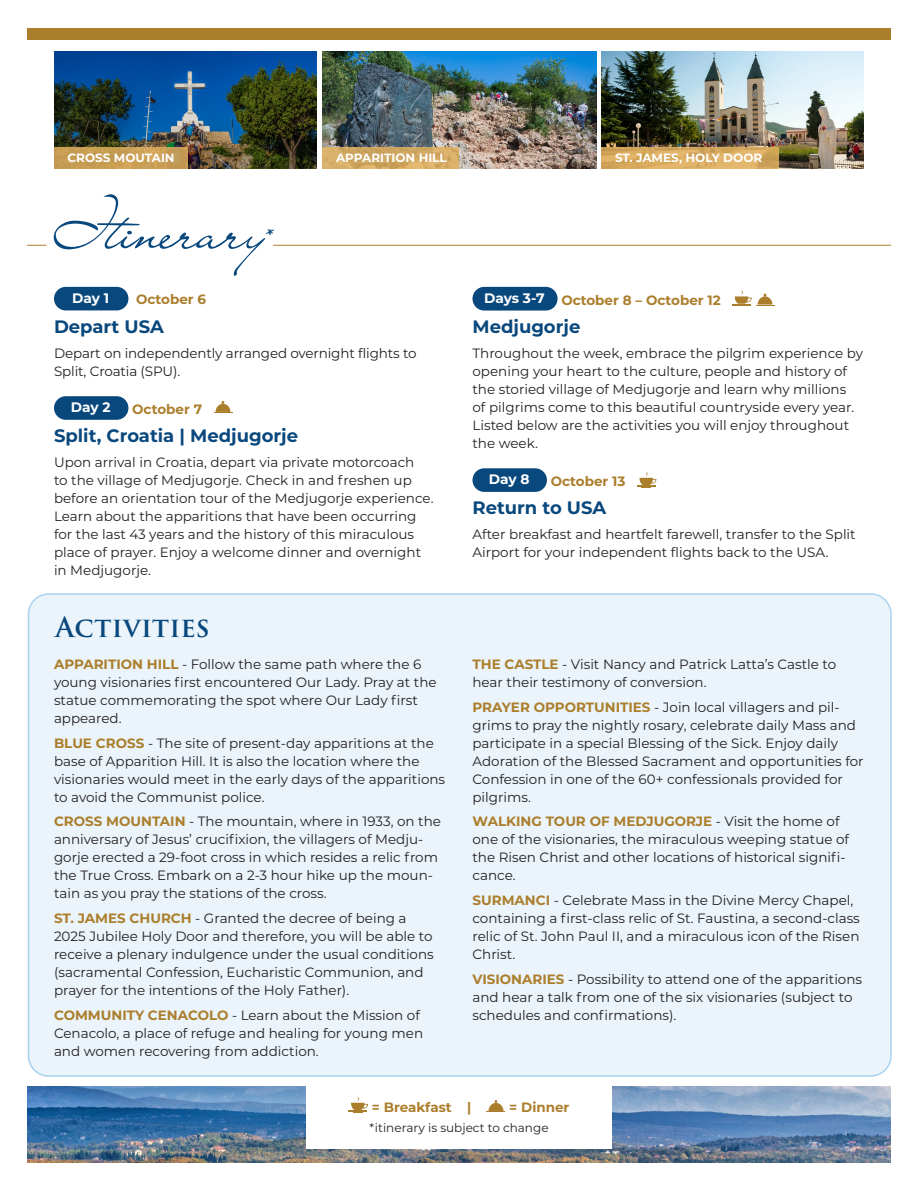
<style>
.page{position:relative;width:918px;height:1188px;background:#fff}
.page>*{position:absolute;margin:0;border:0;box-sizing:border-box;transform-origin:0 0}
.H2_-_Pinyon{font:60px "Liana";color:#09487d}
.H2_-_Trajan{font:600 27px "Trajan Pro 3";letter-spacing:.01em;color:#09487d}
.H3_-_Montserrat{font:700 18px "Montserrat";color:#09487d}
.t1{font:700 13.8px "Montserrat";letter-spacing:-.01em;color:#fff}
.P_-_Montserrat{font:13.5px/18px "Montserrat";color:#231f20}
.H4_-_Montserrat{font:700 13.5px "Montserrat";color:#ab7e2c}
.H3_-_Montserrat-2{font:700 12px "Montserrat";color:#fff}
.Captions_-_Mont_-_centered{font:12px "Montserrat";color:#231f20}
.s1{font-weight:700;color:#ab7e2c}
</style>
<div class="page">
<div style="left:28px;top:594px;width:862px;height:483px;background:#eaf4fa;border-radius:20px"></div>
<img style="left:323px;top:52px;width:273px;height:116px">
<img style="left:54px;top:52px;width:262px;height:116px">
<img style="left:602px;top:52px;width:262px;height:116px">
<img style="left:27px;top:1086px;width:864px;height:76px">
<div style="left:27px;top:28px;width:864px;height:12px;background:#ab7e2c"></div>
<svg style="left:27px;top:245px;width:19px;height:1px"></svg>
<hr style="left:273px;top:245px;width:618px;height:1px;background:#ab7e2c">
<div style="left:54px;top:287px;width:74px;height:23px;background:#09487d;border-radius:12px"></div>
<div style="left:54px;top:396px;width:74px;height:24px;background:#09487d;border-radius:12px"></div>
<svg style="left:214px;top:401px;width:18px;height:12px"></svg>
<div style="left:473px;top:287px;width:85px;height:24px;background:#09487d;border-radius:12px"></div>
<svg style="left:732px;top:290px;width:43px;height:16px"></svg>
<div style="left:473px;top:468px;width:74px;height:24px;background:#09487d;border-radius:12px"></div>
<svg style="left:637px;top:471px;width:20px;height:17px"></svg>
<div style="left:306px;top:1084px;width:306px;height:64px;background:#fff"></div>
<svg style="left:349px;top:1096px;width:19px;height:17px"></svg>
<svg style="left:487px;top:1100px;width:18px;height:12px"></svg>
<div style="left:54px;top:147px;width:134px;height:21px;background:linear-gradient(to right,#c69d51,#c99e57)"></div>
<svg style="left:323px;top:147px;width:136px;height:21px;background:#d2a963"></svg>
<svg style="left:602px;top:147px;width:177px;height:21px;background:#d8ab60"></svg>
<p class="H3_-_Montserrat-2" style="left:68px;top:149px;width:109px">CROSS MOUTAIN</p>
<p class="H3_-_Montserrat-2" style="left:336px;top:149px;width:112px">APPARITION HILL</p>
<p class="H3_-_Montserrat-2" style="left:615px;top:149px;width:149px">ST. JAMES, HOLY DOOR</p>
<p class="H2_-_Pinyon" style="left:54px;top:191px;width:219px">Itinerary<sub>*</sub></p>
<p class="t1" style="left:72px;top:288px;width:39px">Day 1</p>
<p class="H4_-_Montserrat" style="left:136px;top:290px;width:72px">October 6</p>
<p class="H3_-_Montserrat" style="left:54px;top:313px;width:111px">Depart USA</p>
<p class="P_-_Montserrat" style="left:54px;top:343px;width:364px">Depart on independently arranged overnight flights to<br>Split, Croatia (SPU).</p>
<p class="t1" style="left:71px;top:398px;width:41px">Day 2</p>
<p class="H4_-_Montserrat" style="left:132px;top:399px;width:71px">October 7</p>
<p class="H3_-_Montserrat" style="left:54px;top:423px;width:246px">Split, Croatia | Medjugorje</p>
<p class="P_-_Montserrat" style="left:54px;top:453px;width:381px">Upon arrival in Croatia, depart via private motorcoach<br>to the village of Medjugorje. Check in and freshen up before an orientation tour of the Medjugorje experience.<br>Learn about the apparitions that have been occurring for the last 43 years and the history of this miraculous place of prayer. Enjoy a welcome dinner and overnight in Medjugorje.</p>
<p class="H2_-_Trajan" style="left:55px;top:607px;width:156px">Activities</p>
<p class="P_-_Montserrat" style="left:54px;top:655px;width:384px"><span class="s1">APPARITION HILL</span> - Follow the same path where the 6 young visionaries first encountered Our Lady. Pray at the statue commemorating the spot where Our Lady first appeared.</p>
<p class="P_-_Montserrat" style="left:54px;top:733px;width:393px"><span class="s1">BLUE CROSS</span> - The site of present-day apparitions at the base of Apparition Hill. It is also the location where the visionaries would meet in the early days of the apparitions to avoid the Communist police.</p>
<p class="P_-_Montserrat" style="left:54px;top:812px;width:389px"><span class="s1">CROSS MOUNTAIN</span> - The mountain, where in 1933, on the anniversary of Jesus’ crucifixion, the villagers of Medju&shy;gorje erected a 29-foot cross in which resides a relic from the True Cross. Embark on a 2-3 hour hike up the moun&shy;tain as you pray the stations of the cross.</p>
<p class="P_-_Montserrat" style="left:54px;top:909px;width:381px"><span class="s1">ST. JAMES CHURCH</span> - Granted the decree of being a 2025 Jubilee Holy Door and therefore, you will be able to receive a plenary indulgence under the usual conditions (sacramental Confession, Eucharistic Communion, and prayer for the intentions of the Holy Father).</p>
<p class="P_-_Montserrat" style="left:54px;top:1006px;width:371px"><span class="s1">COMMUNITY CENACOLO</span> - Learn about the Mission of<br>Cenacolo, a place of refuge and healing for young men and women recovering from addiction.</p>
<p class="t1" style="left:484px;top:288px;width:62px">Days 3-7</p>
<p class="H4_-_Montserrat" style="left:561px;top:290px;width:161px">October 8 – October 12</p>
<p class="H3_-_Montserrat" style="left:472px;top:314px;width:109px">Medjugorje</p>
<p class="P_-_Montserrat" style="left:472px;top:343px;width:392px">Throughout the week, embrace the pilgrim experience by opening your heart to the culture, people and history of the storied village of Medjugorje and learn why millions<br>of pilgrims come to this beautiful countryside every year.<br>Listed below are the activities you will enjoy throughout the week.</p>
<p class="t1" style="left:489px;top:470px;width:42px">Day 8</p>
<p class="H4_-_Montserrat" style="left:551px;top:471px;width:76px">October 13</p>
<p class="H3_-_Montserrat" style="left:472px;top:495px;width:135px">Return to USA</p>
<p class="P_-_Montserrat" style="left:472px;top:525px;width:385px">After breakfast and heartfelt farewell, transfer to the Split<br>Airport for your independent flights back to the USA.</p>
<p class="P_-_Montserrat" style="left:472px;top:655px;width:365px"><span class="s1">THE CASTLE</span> - Visit Nancy and Patrick Latta’s Castle to hear their testimony of conversion.</p>
<p class="P_-_Montserrat" style="left:472px;top:697px;width:393px"><span class="s1">PRAYER OPPORTUNITIES</span> - Join local villagers and pil&shy;grims to pray the nightly rosary, celebrate daily Mass and participate in a special Blessing of the Sick. Enjoy daily Adoration of the Blessed Sacrament and opportunities for Confession in one of the 60+ confessionals provided for pilgrims.</p>
<p class="P_-_Montserrat" style="left:472px;top:812px;width:378px"><span class="s1">WALKING TOUR OF MEDJUGORJE</span> - Visit the home of one of the visionaries, the miraculous weeping statue of the Risen Christ and other locations of historical signifi&shy;cance.</p>
<p class="P_-_Montserrat" style="left:472px;top:891px;width:389px"><span class="s1">SURMANCI</span> - Celebrate Mass in the Divine Mercy Chapel, containing a first-class relic of St. Faustina, a second-class relic of St. John Paul II, and a miraculous icon of the Risen Christ.</p>
<p class="P_-_Montserrat" style="left:472px;top:970px;width:391px"><span class="s1">VISIONARIES</span> - Possibility to attend one of the apparitions and hear a talk from one of the six visionaries (subject to schedules and confirmations).</p>
<p class="H4_-_Montserrat" style="left:372px;top:1098px;width:101px">= Breakfast |</p>
<p class="H4_-_Montserrat" style="left:509px;top:1098px;width:62px">= Dinner</p>
<p class="Captions_-_Mont_-_centered" style="left:369px;top:1119px;width:181px">*itinerary is subject to change</p>
</div>
